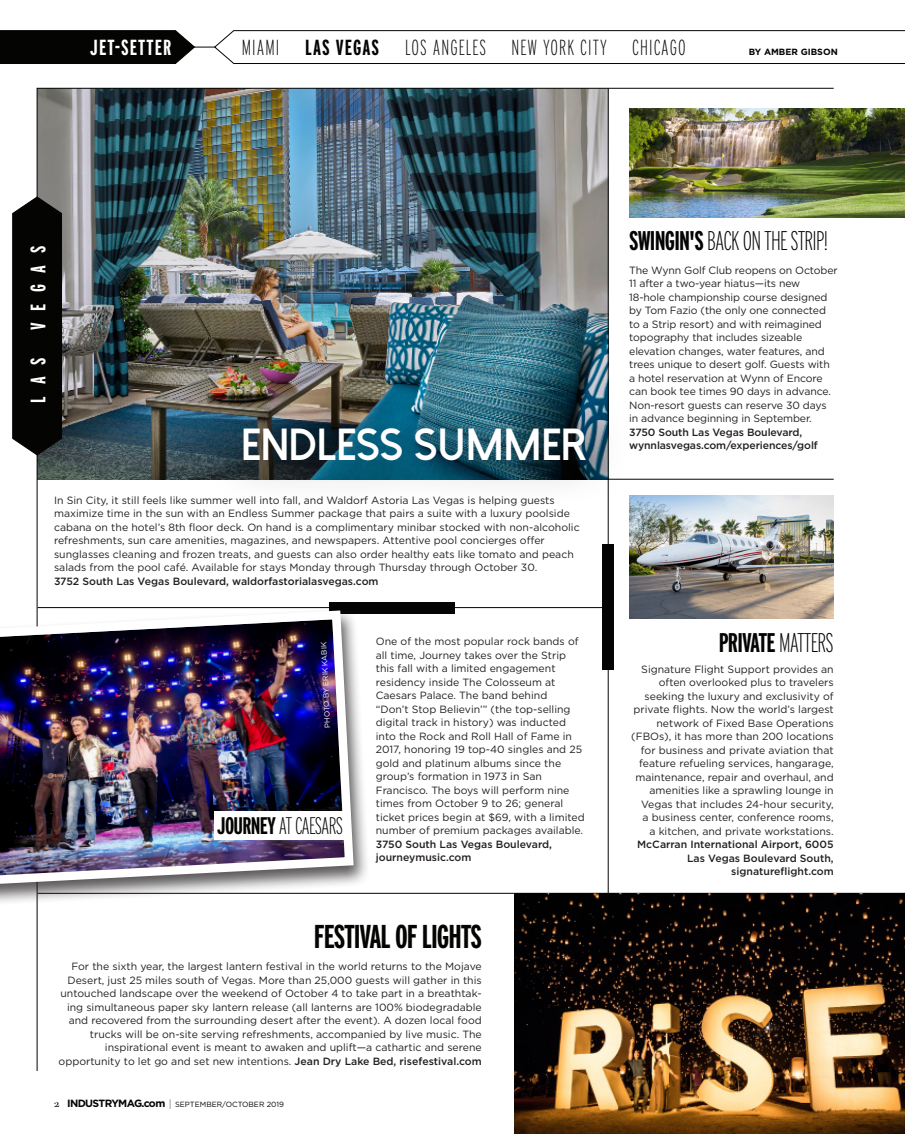
<style>
.page{position:relative;width:905px;height:1134px;background:#fff}
.page>*{position:absolute;margin:0;border:0;box-sizing:border-box;transform-origin:0 0}
.text{font:800 45px "Dolce Vita";color:#fff}
.text-2{font:700 extra-condensed 33px "Interstate";letter-spacing:-.03em;color:#040503}
.text-3{font:200 extra-condensed 27px "Interstate";letter-spacing:-.03em;color:#040503}
.text-4{font:700 extra-condensed 27px "Interstate";letter-spacing:-.03em;color:#040503}
.text-5{font:200 extra-condensed 24px "Interstate";letter-spacing:-.035em;color:#040503}
.t1{font:200 extra-condensed 21.75px "Interstate";letter-spacing:.05em;color:#040503}
.t2{font:700 extra-condensed 21.75px "Interstate";letter-spacing:.05em;color:#fff}
.t3{font:700 extra-condensed 21px "Interstate";letter-spacing:.555em;color:#fff}
.text-6{font:10.5px/13.5px "Gotham";color:#231f20}
.t4{font:700 9px "Gotham";color:#040503}
.t5{font:7.5px "Gotham";color:#040503}
.text-7{font:7.5px "Gotham";color:#fff}
.s1{font-weight:700}
.s2{font-weight:500}
.s3{font-family:"Bodoni Svty Two SCITCTT Book";font-size:11.25px}
.s4{font-weight:700;font-size:10.5px}
.s5{font-weight:200}
</style>
<div class="page">
<hr style="left:183px;top:47px;width:43px;height:1px;background:#040503">
<svg style="left:0;top:30px;width:195px;height:34px;background:#10110f"></svg>
<svg style="left:214px;top:30px;width:690px;height:34px"></svg>
<svg style="left:12px;top:197px;width:25px;height:258px;background:#141513"></svg>
<img style="left:37px;top:88px;width:797px;height:983px">
<div style="left:602px;top:544px;width:12px;height:126px;background:#040503"></div>
<div style="left:202px;top:387px;width:428px;height:120px;background:#231f20;opacity:.35"></div>
<div style="left:329px;top:602px;width:125px;height:12px;background:#040503"></div>
<hr style="left:38px;top:607px;width:570px;height:1px;background:#040503">
<hr style="left:38px;top:893px;width:866px;height:1px;background:#040503">
<hr style="left:608px;top:88px;width:1px;height:805px;background:#040503">
<div style="left:0;top:607px;width:370px;height:300px;background:#231f20;opacity:.75"></div>
<img style="left:0;top:606px;width:358px;height:283px">
<div style="left:214px;top:812px;width:133px;height:28px;background:#fff"></div>
<img style="left:514px;top:893px;width:390px;height:241px">
<hr style="left:608px;top:479px;width:225px;height:1px;background:#040503">
<img style="left:629px;top:108px;width:275px;height:109px">
<img style="left:629px;top:495px;width:204px;height:123px">
<h3 class="t2" style="left:90px;top:36px;width:83px">JET-SETTER</h3>
<h3 class="t1" style="left:242px;top:35px;width:445px">MIAMI <span class="s1">LAS VEGAS</span> LOS ANGELES NEW YORK CITY CHICAGO</h3>
<p class="t4" style="left:748px;top:46px;width:91px">BY AMBER GIBSON</p>
<p class="t3" style="left:27px;top:330px;width:86px;rotate:-90deg">VEGAS</p>
<p class="t3" style="left:27px;top:403px;width:46px;rotate:-90deg">LAS</p>
<p class="text" style="left:241px;top:421px;width:346px">ENDLESS SUMMER</p>
<p class="text-6" style="left:54px;top:493px;width:527px">In Sin City, it still feels like summer well into fall, and Waldorf Astoria Las Vegas is helping guests maximize time in the sun with an Endless Summer package that pairs a suite with a luxury poolside cabana on the hotel’s 8th floor deck. On hand is a complimentary minibar stocked with non-alcoholic refreshments, sun care amenities, magazines, and newspapers. Attentive pool concierges offer sunglasses cleaning and frozen treats, and guests can also order healthy eats like tomato and peach salads from the pool café. Available for stays Monday through Thursday through October 30.<br><span class="s2">3752 South Las Vegas Boulevard, waldorfastorialasvegas.com</span></p>
<p class="text-7" style="left:323px;top:728px;width:87px;rotate:-93deg">PHOTO BY ERIK KABIK</p>
<p class="text-5" style="left:217px;top:812px;width:127px"><span class="s1">JOURNEY</span> AT CAESARS</p>
<p class="text-6" style="left:376px;top:635px;width:210px">One of the most popular rock bands of all time, Journey takes over the Strip this fall with a limited engagement residency inside The Colosseum at Caesars Palace. The band behind<br>“Don’t Stop Believin’” (the top-selling digital track in history) was inducted into the Rock and Roll Hall of Fame in 2017, honoring 19 top-40 singles and 25 gold and platinum albums since the group’s formation in 1973 in San Francisco. The boys will perform nine times from October 9 to 26; general ticket prices begin at $69, with a limited number of premium packages available.<br><span class="s2">3750 South Las Vegas Boulevard, journeymusic.com</span></p>
<p class="text-2" style="left:314px;top:918px;width:170px">FESTIVAL OF LIGHTS</p>
<p class="text-6" style="left:59px;top:960px;width:424px;text-align:right">For the sixth year, the largest lantern festival in the world returns to the Mojave Desert, just 25 miles south of Vegas. More than 25,000 guests will gather in this untouched landscape over the weekend of October 4 to take part in a breathtak&shy;ing simultaneous paper sky lantern release (all lanterns are 100% biodegradable and recovered from the surrounding desert after the event). A dozen local food trucks will be on-site serving refreshments, accompanied by live music. The inspirational event is meant to awaken and uplift—a cathartic and serene opportunity to let go and set new intentions. <span class="s2">Jean Dry Lake Bed, risefestival.com</span></p>
<p class="t5" style="left:54px;top:1100px;width:231px"><span class="s3">2</span> <span class="s4">INDUSTRYMAG.com</span> <span class="s3">|</span> SEPTEMBER/OCTOBER 2019</p>
<p class="text-3" style="left:629px;top:225px;width:200px"><span class="s1">SWINGIN'S</span> BACK ON THE STRIP!</p>
<p class="text-6" style="left:629px;top:263px;width:210px">The Wynn Golf Club reopens on October 11 after a two-year hiatus—its new 18-hole championship course designed by Tom Fazio (the only one connected to a Strip resort) and with reimagined topography that includes sizeable elevation changes, water features, and trees unique to desert golf. Guests with a hotel reservation at Wynn of Encore can book tee times 90 days in advance.<br>Non-resort guests can reserve 30 days in advance beginning in September.<br><span class="s2">3750 South Las Vegas Boulevard, wynnlasvegas.com/experiences/golf</span></p>
<p class="text-4" style="left:718px;top:627px;width:116px">PRIVATE <span class="s5">MATTERS</span></p>
<p class="text-6" style="left:631px;top:662px;width:204px;text-align:right">Signature Flight Support provides an often overlooked plus to travelers seeking the luxury and exclusivity of private flights. Now the world’s largest network of Fixed Base Operations (FBOs), it has more than 200 locations for business and private aviation that feature refueling services, hangarage, maintenance, repair and overhaul, and amenities like a sprawling lounge in Vegas that includes 24-hour security,<br>a business center, conference rooms,<br>a kitchen, and private workstations.<br><span class="s2">McCarran International Airport, 6005<br>Las Vegas Boulevard South, signatureflight.com</span></p>
</div>
